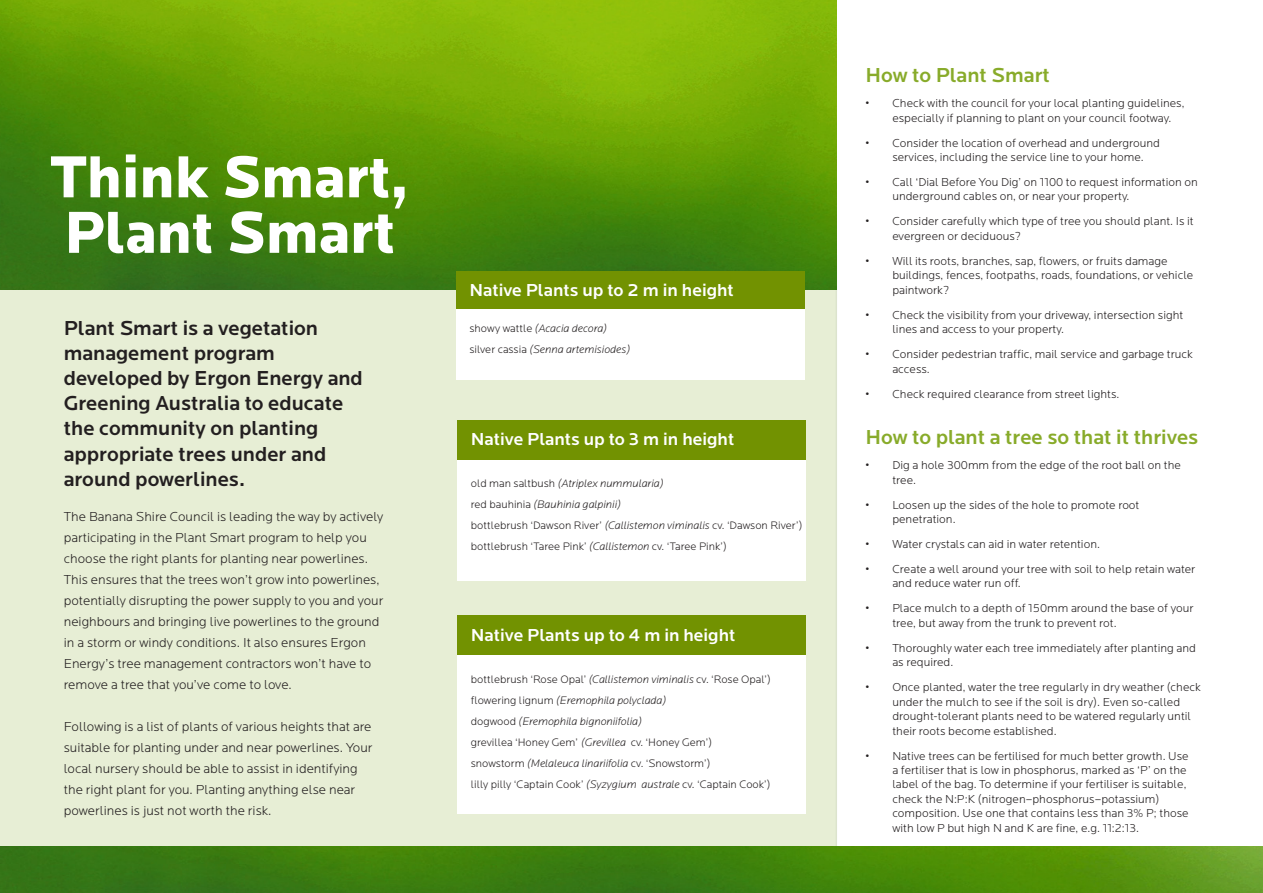
<style>
.page{position:relative;width:1263px;height:893px;background:#fff}
.page>*{position:absolute;margin:0;border:0;box-sizing:border-box;transform-origin:0 0}
.t1{font:900 61.5px "Locator";color:#fff;scale:.95 1}
.t2{font:500 21px/25.2px "Locator";color:#231f20}
.t3{font:500 21px "Locator";color:#88ab2a}
.t4{font:500 18px "Locator";color:#fff}
.t5{font:300 13.5px/21px "Locator";color:#231f20}
.t6{font:300 12px/14.4px "Locator";color:#231f20}
.t7{font:300 11.25px "Locator";color:#231f20}
.t8{font:italic 300 11.25px "Locator";color:#231f20}
.s1{font-style:normal}
.s2{font-style:italic}
</style>
<div class="page">
<div style="left:0;top:255px;width:837px;height:591px;background:#e7eed5"></div>
<img style="left:0;top:0;width:836px;height:290px">
<div style="left:456px;top:271px;width:349px;height:108px;background:#fff"></div>
<div style="left:456px;top:271px;width:349px;height:38px;background:#729201"></div>
<div style="left:457px;top:421px;width:349px;height:160px;background:#fff"></div>
<div style="left:457px;top:420px;width:349px;height:39px;background:#729201"></div>
<img style="left:0;top:846px;width:1263px;height:47px">
<div style="left:457px;top:615px;width:349px;height:199px;background:#fff"></div>
<div style="left:457px;top:615px;width:349px;height:40px;background:#729201"></div>
<p class="t1" style="left:51px;top:140px;width:379px">Think Smart,</p>
<p class="t1" style="left:64px;top:195px;width:350px">Plant Smart</p>
<p class="t2" style="left:64px;top:314px;width:301px">Plant Smart is a vegetation management program developed by Ergon Energy and<br>Greening Australia to educate the community on planting appropriate trees under and around powerlines.</p>
<p class="t5" style="left:64px;top:506px;width:321px">The Banana Shire Council is leading the way by actively participating in the Plant Smart program to help you choose the right plants for planting near powerlines.<br>This ensures that the trees won’t grow into powerlines, potentially disrupting the power supply to you and your neighbours and bringing live powerlines to the ground in a storm or windy conditions. It also ensures Ergon Energy’s tree management contractors won’t have to remove a tree that you’ve come to love.</p>
<p class="t5" style="left:64px;top:716px;width:310px">Following is a list of plants of various heights that are suitable for planting under and near powerlines. Your local nursery should be able to assist in identifying the right plant for you. Planting anything else near powerlines is just not worth the risk.</p>
<p class="t4" style="left:469px;top:279px;width:266px">Native Plants up to 2 m in height</p>
<p class="t8" style="left:469px;top:321px;width:139px"><span class="s1">showy wattle</span> (Acacia decora)</p>
<p class="t8" style="left:469px;top:342px;width:162px"><span class="s1">silver cassia</span> (Senna artemisiodes)</p>
<p class="t4" style="left:471px;top:428px;width:265px">Native Plants up to 3 m in height</p>
<p class="t8" style="left:471px;top:476px;width:194px"><span class="s1">old man saltbush</span> (Atriplex nummularia)</p>
<p class="t8" style="left:471px;top:497px;width:152px"><span class="s1">red bauhinia</span> (Bauhinia galpinii)</p>
<p class="t7" style="left:471px;top:518px;width:333px">bottlebrush ‘Dawson River’ <span class="s2">(Callistemon viminalis</span> cv. ‘Dawson River’)</p>
<p class="t7" style="left:471px;top:539px;width:257px">bottlebrush ‘Taree Pink’ <span class="s2">(Callistemon</span> cv. ‘Taree Pink’)</p>
<p class="t4" style="left:471px;top:624px;width:266px">Native Plants up to 4 m in height</p>
<p class="t7" style="left:471px;top:672px;width:301px">bottlebrush ‘Rose Opal’ <span class="s2">(Callistemon viminalis</span> cv. ‘Rose Opal’)</p>
<p class="t8" style="left:471px;top:693px;width:197px"><span class="s1">flowering lignum</span> (Eremophila polyclada)</p>
<p class="t8" style="left:471px;top:714px;width:173px"><span class="s1">dogwood</span> (Eremophila bignoniifolia)</p>
<p class="t7" style="left:471px;top:735px;width:243px">grevillea ‘Honey Gem’ <span class="s2">(Grevillea</span> cv. ‘Honey Gem’)</p>
<p class="t7" style="left:471px;top:756px;width:241px">snowstorm <span class="s2">(Melaleuca linariifolia</span> cv. ‘Snowstorm’)</p>
<p class="t7" style="left:471px;top:777px;width:301px">lilly pilly ‘Captain Cook’ <span class="s2">(Syzygium australe</span> cv. ‘Captain Cook’)</p>
<p class="t3" style="left:865px;top:63px;width:186px">How to Plant Smart</p>
<p class="t6" style="left:892px;top:96px;width:294px;text-indent:-27px">• Check with the council for your local planting guidelines, especially if planning to plant on your council footway.</p>
<p class="t6" style="left:892px;top:135px;width:269px;text-indent:-27px">• Consider the location of overhead and underground services, including the service line to your home.</p>
<p class="t6" style="left:892px;top:174px;width:307px;text-indent:-27px">• Call ‘Dial Before You Dig’ on 1100 to request information on underground cables on, or near your property.</p>
<p class="t6" style="left:892px;top:214px;width:303px;text-indent:-27px">• Consider carefully which type of tree you should plant. Is it evergreen or deciduous?</p>
<p class="t6" style="left:892px;top:253px;width:302px;text-indent:-27px">• Will its roots, branches, sap, flowers, or fruits damage buildings, fences, footpaths, roads, foundations, or vehicle paintwork?</p>
<p class="t6" style="left:892px;top:307px;width:293px;text-indent:-27px">• Check the visibility from your driveway, intersection sight lines and access to your property.</p>
<p class="t6" style="left:892px;top:347px;width:302px;text-indent:-27px">• Consider pedestrian traffic, mail service and garbage truck access.</p>
<p class="t6" style="left:865px;top:386px;width:256px">• Check required clearance from street lights.</p>
<p class="t3" style="left:865px;top:424px;width:334px">How to plant a tree so that it thrives</p>
<p class="t6" style="left:892px;top:457px;width:290px;text-indent:-27px">• Dig a hole 300mm from the edge of the root ball on the tree.</p>
<p class="t6" style="left:892px;top:497px;width:249px;text-indent:-27px">• Loosen up the sides of the hole to promote root penetration.</p>
<p class="t6" style="left:865px;top:536px;width:236px">• Water crystals can aid in water retention.</p>
<p class="t6" style="left:892px;top:561px;width:304px;text-indent:-27px">• Create a well around your tree with soil to help retain water and reduce water run off.</p>
<p class="t6" style="left:892px;top:601px;width:303px;text-indent:-27px">• Place mulch to a depth of 150mm around the base of your tree, but away from the trunk to prevent rot.</p>
<p class="t6" style="left:892px;top:640px;width:305px;text-indent:-27px">• Thoroughly water each tree immediately after planting and as required.</p>
<p class="t6" style="left:892px;top:680px;width:310px;text-indent:-27px">• Once planted, water the tree regularly in dry weather (check under the mulch to see if the soil is dry). Even so-called drought-tolerant plants need to be watered regularly until their roots become established.</p>
<p class="t6" style="left:892px;top:748px;width:298px;text-indent:-27px">• Native trees can be fertilised for much better growth. Use a fertiliser that is low in phosphorus, marked as ‘P’ on the label of the bag. To determine if your fertiliser is suitable, check the N:P:K (nitrogen–phosphorus–potassium) composition. Use one that contains less than 3% P; those with low P but high N and K are fine, e.g. 11:2:13.</p>
</div>
